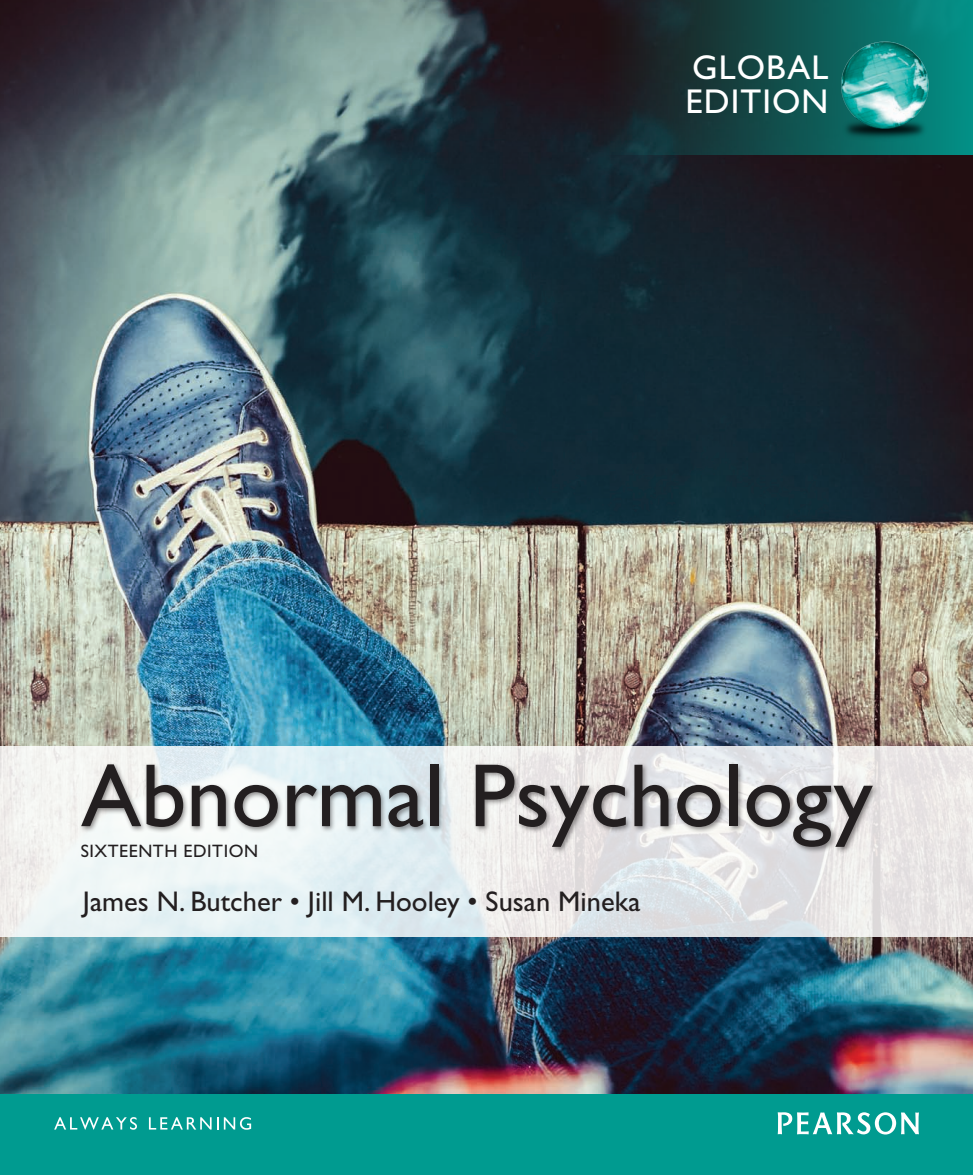
<style>
.page{position:relative;width:973px;height:1175px;background:#fff}
.page>*{position:absolute;margin:0;border:0;box-sizing:border-box;transform-origin:0 0}
.t1{font:90px "Gill Sans Std";color:#231f20}
.t2{font:34.5px/34.5px "Gill Sans Std";letter-spacing:.03em;color:#fff}
.t3{font:28.5px "Gill Sans Std";color:#231f20}
.t4{font:18px "Gill Sans Std";letter-spacing:.03em;color:#231f20}
</style>
<div class="page">
<img style="left:0;top:0;width:972px;height:1093px">
<div style="left:0;top:1093px;width:972px;height:81px;background:#009b90"></div>
<svg style="left:777px;top:1112px;width:141px;height:22px"></svg>
<svg style="left:54px;top:1117px;width:83px;height:12px"></svg>
<svg style="left:149px;top:1117px;width:62px;height:12px"></svg>
<svg style="left:217px;top:1117px;width:1px;height:12px"></svg>
<svg style="left:224px;top:1117px;width:27px;height:12px"></svg>
<svg style="left:601px;top:0;width:371px;height:155px;background:#124b49"></svg>
<img style="left:835px;top:40px;width:94px;height:104px">
<svg style="left:0;top:745px;width:972px;height:191px"></svg>
<div style="left:79px;top:761px;width:799px;height:92px;background:#231f20;opacity:.5"></div>
<p class="t2" style="left:685px;top:50px;width:144px">Global edition</p>
<h1 class="t1" style="left:81px;top:744px;width:793px">Abnormal Psychology</h1>
<p class="t4" style="left:81px;top:841px;width:179px">sixteenth edition</p>
<p class="t3" style="left:83px;top:884px;width:559px">James N. Butcher • Jill M. Hooley • Susan Mineka</p>
</div>
